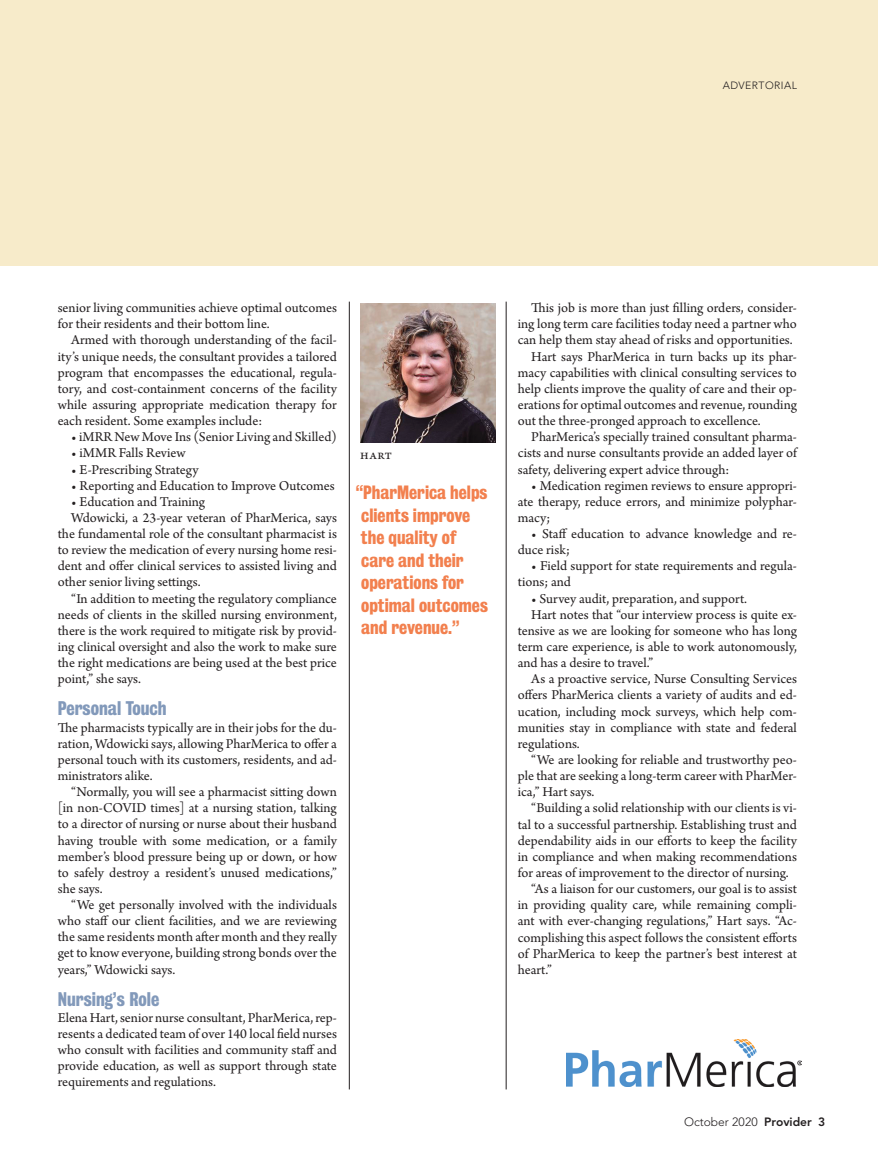
<style>
.page{position:relative;width:878px;height:1175px;background:#fff}
.page>*{position:absolute;margin:0;border:0;box-sizing:border-box;transform-origin:0 0}
.t1{font:18px "Bureau Grotesque Three Seven";color:#8299ba}
.t2{font:17.55px/22.5px "Bureau Grotesque Three Seven";color:#f2804e}
.t3{font:14.25px/16.2px "Arno Pro";color:#231f20;text-align:justify}
.t4{font:300 12px "Avenir LT Std";color:#231f20}
.t5{font:300 10.5px "Avenir LT Std";letter-spacing:.04em;color:#231f20}
.s1{font-weight:800}
</style>
<div class="page">
<div style="left:0;top:0;width:878px;height:266px;background:#f7ebca"></div>
<hr style="left:349px;top:302px;width:1px;height:787px;background:#231f20">
<hr style="left:506px;top:302px;width:1px;height:787px;background:#231f20">
<img style="left:566px;top:1040px;width:235px;height:46px">
<img style="left:360px;top:303px;width:135px;height:139px">
<p class="t5" style="left:722px;top:79px;width:76px">ADVERTORIAL</p>
<p class="t3" style="left:58px;top:300px;width:281px">senior living communities achieve optimal outcomes for their residents and their bottom line.</p>
<p class="t3" style="left:58px;top:333px;width:281px;text-indent:13px">Armed with thorough understanding of the facil&shy;ity’s unique needs, the consultant provides a tailored program that encompasses the educational, regula&shy;tory, and cost-containment concerns of the facility while assuring appropriate medication therapy for each resident. Some examples include:</p>
<p class="t3" style="left:71px;top:429px;width:267px">• iMRR New Move Ins (Senior Living and Skilled)</p>
<p class="t3" style="left:71px;top:446px;width:116px">• iMMR Falls Review</p>
<p class="t3" style="left:71px;top:462px;width:129px">• E-Prescribing Strategy</p>
<p class="t3" style="left:71px;top:478px;width:265px">• Reporting and Education to Improve Outcomes</p>
<p class="t3" style="left:71px;top:494px;width:135px">• Education and Training</p>
<p class="t3" style="left:71px;top:510px;width:267px">Wdowicki, a 23-year veteran of PharMerica, says</p>
<p class="t3" style="left:58px;top:526px;width:281px">the fundamental role of the consultant pharmacist is</p>
<p class="t3" style="left:58px;top:542px;width:281px">to review the medication of every nursing home resi-</p>
<p class="t3" style="left:58px;top:558px;width:281px">dent and offer clinical services to assisted living and</p>
<p class="t3" style="left:58px;top:575px;width:144px">other senior living settings.</p>
<p class="t3" style="left:71px;top:591px;width:267px">“In addition to meeting the regulatory compliance</p>
<p class="t3" style="left:58px;top:607px;width:280px">needs of clients in the skilled nursing environment,</p>
<p class="t3" style="left:58px;top:623px;width:281px">there is the work required to mitigate risk by provid-</p>
<p class="t3" style="left:58px;top:639px;width:280px">ing clinical oversight and also the work to make sure</p>
<p class="t3" style="left:58px;top:655px;width:281px">the right medications are being used at the best price</p>
<p class="t3" style="left:58px;top:671px;width:85px">point,” she says.</p>
<p class="t1" style="left:58px;top:698px;width:110px">Personal Touch</p>
<p class="t3" style="left:58px;top:720px;width:281px">The pharmacists typically are in their jobs for the du&shy;ration, Wdowicki says, allowing PharMerica to offer a personal touch with its customers, residents, and ad&shy;ministrators alike.</p>
<p class="t3" style="left:58px;top:784px;width:281px;text-indent:13px">“Normally, you will see a pharmacist sitting down [in non-COVID times] at a nursing station, talking to a director of nursing or nurse about their husband having trouble with some medication, or a family member’s blood pressure being up or down, or how to safely destroy a resident’s unused medications,” she says.</p>
<p class="t3" style="left:58px;top:897px;width:281px;text-indent:13px">“We get personally involved with the individuals who staff our client facilities, and we are reviewing the same residents month after month and they really get to know everyone, building strong bonds over the years,” Wdowicki says.</p>
<p class="t1" style="left:58px;top:988px;width:103px">Nursing’s Role</p>
<p class="t3" style="left:58px;top:1010px;width:281px">Elena Hart, senior nurse consultant, PharMerica, rep&shy;resents a dedicated team of over 140 local field nurses who consult with facilities and community staff and provide education, as well as support through state requirements and regulations.</p>
<p class="t3" style="left:360px;top:447px;width:33px">hart</p>
<p class="t2" style="left:361px;top:481px;width:128px;text-indent:-5px">“PharMerica helps clients improve the quality of care and their operations for optimal outcomes and revenue.”</p>
<p class="t3" style="left:531px;top:300px;width:267px">This job is more than just filling orders, consider-</p>
<p class="t3" style="left:518px;top:317px;width:281px">ing long term care facilities today need a partner who</p>
<p class="t3" style="left:518px;top:333px;width:276px">can help them stay ahead of risks and opportunities.</p>
<p class="t3" style="left:531px;top:349px;width:267px">Hart says PharMerica in turn backs up its phar-</p>
<p class="t3" style="left:518px;top:365px;width:280px">macy capabilities with clinical consulting services to</p>
<p class="t3" style="left:518px;top:381px;width:281px">help clients improve the quality of care and their op-</p>
<p class="t3" style="left:518px;top:397px;width:281px">erations for optimal outcomes and revenue, rounding</p>
<p class="t3" style="left:518px;top:413px;width:244px">out the three-pronged approach to excellence.</p>
<p class="t3" style="left:531px;top:429px;width:267px">PharMerica’s specially trained consultant pharma-</p>
<p class="t3" style="left:518px;top:446px;width:281px">cists and nurse consultants provide an added layer of</p>
<p class="t3" style="left:518px;top:462px;width:213px">safety, delivering expert advice through:</p>
<p class="t3" style="left:518px;top:478px;width:281px;text-indent:13px">• Medication regimen reviews to ensure appropri&shy;ate therapy, reduce errors, and minimize polyphar&shy;macy;</p>
<p class="t3" style="left:518px;top:526px;width:280px;text-indent:13px">• Staff education to advance knowledge and re&shy;duce risk;</p>
<p class="t3" style="left:518px;top:558px;width:281px;text-indent:13px">• Field support for state requirements and regula&shy;tions; and</p>
<p class="t3" style="left:531px;top:591px;width:217px">• Survey audit, preparation, and support.</p>
<p class="t3" style="left:531px;top:607px;width:267px">Hart notes that “our interview process is quite ex-</p>
<p class="t3" style="left:518px;top:623px;width:281px">tensive as we are looking for someone who has long</p>
<p class="t3" style="left:518px;top:639px;width:281px">term care experience, is able to work autonomously,</p>
<p class="t3" style="left:518px;top:655px;width:137px">and has a desire to travel.”</p>
<p class="t3" style="left:531px;top:671px;width:267px">As a proactive service, Nurse Consulting Services</p>
<p class="t3" style="left:518px;top:688px;width:281px">offers PharMerica clients a variety of audits and ed-</p>
<p class="t3" style="left:518px;top:704px;width:280px">ucation, including mock surveys, which help com-</p>
<p class="t3" style="left:518px;top:720px;width:280px">munities stay in compliance with state and federal</p>
<p class="t3" style="left:518px;top:736px;width:63px">regulations.</p>
<p class="t3" style="left:531px;top:752px;width:267px">“We are looking for reliable and trustworthy peo-</p>
<p class="t3" style="left:518px;top:768px;width:281px">ple that are seeking a long-term career with PharMer-</p>
<p class="t3" style="left:518px;top:784px;width:78px">ica,” Hart says.</p>
<p class="t3" style="left:531px;top:800px;width:267px">“Building a solid relationship with our clients is vi-</p>
<p class="t3" style="left:518px;top:817px;width:281px">tal to a successful partnership. Establishing trust and</p>
<p class="t3" style="left:518px;top:833px;width:280px">dependability aids in our efforts to keep the facility</p>
<p class="t3" style="left:518px;top:849px;width:281px">in compliance and when making recommendations</p>
<p class="t3" style="left:518px;top:865px;width:272px">for areas of improvement to the director of nursing.</p>
<p class="t3" style="left:531px;top:881px;width:267px">“As a liaison for our customers, our goal is to assist</p>
<p class="t3" style="left:518px;top:897px;width:281px">in providing quality care, while remaining compli-</p>
<p class="t3" style="left:518px;top:913px;width:281px">ant with ever-changing regulations,” Hart says. “Ac-</p>
<p class="t3" style="left:518px;top:930px;width:281px">complishing this aspect follows the consistent efforts</p>
<p class="t3" style="left:518px;top:946px;width:280px">of PharMerica to keep the partner’s best interest at</p>
<p class="t3" style="left:518px;top:962px;width:36px">heart.”</p>
<p class="t4" style="left:684px;top:1114px;width:143px">October 2020 <span class="s1">Provider 3</span></p>
</div>
